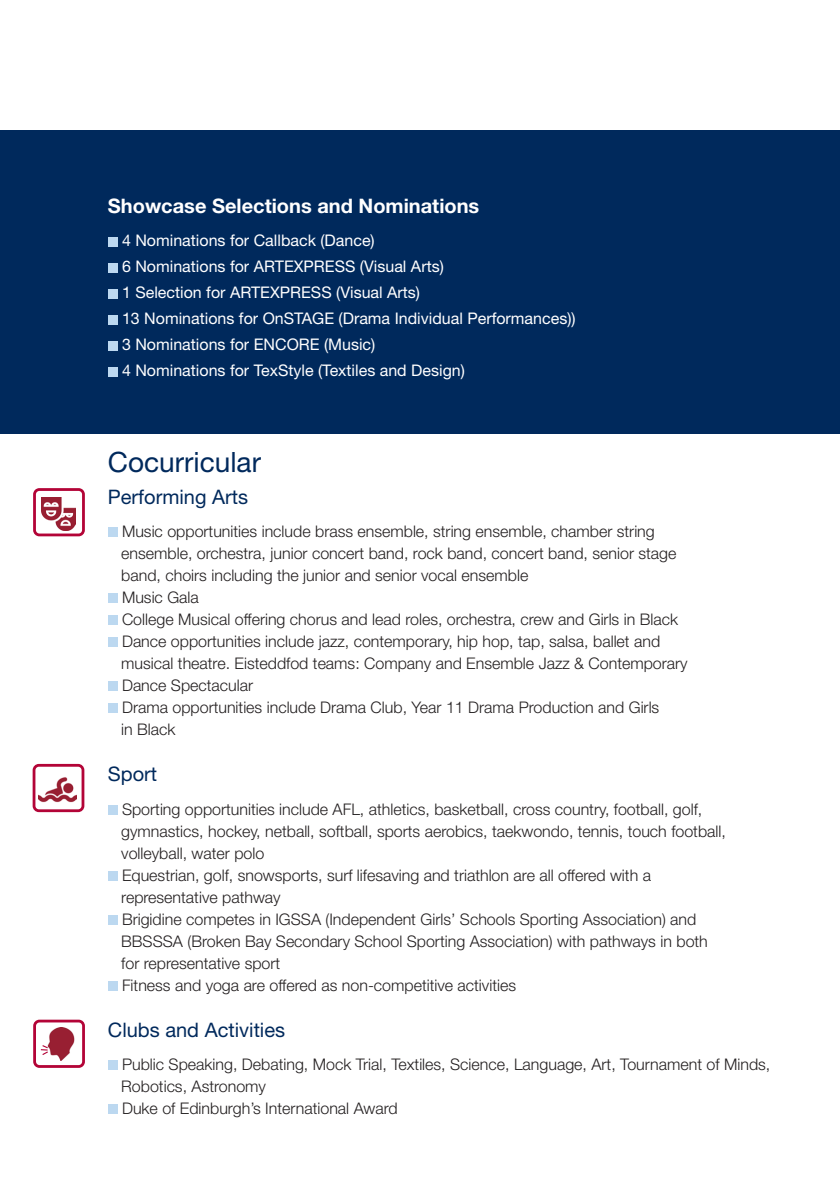
<style>
.page{position:relative;width:840px;height:1191px;background:#fff}
.page>*{position:absolute;margin:0;border:0;box-sizing:border-box;transform-origin:0 0}
.t1{font:28px "Helvetica Neue LT Std";color:#00295c}
.t2{font:20px "Helvetica Neue LT Std";color:#00295c}
.t3{font:700 20px "Helvetica Neue LT Std";color:#fff}
.t4{font:300 16px/22px "Helvetica Neue LT Std";color:#231f20}
.t5{font:16px "Helvetica Neue LT Std";color:#fff}
</style>
<div class="page">
<div style="left:33px;top:1019px;width:52px;height:48px;border:3px solid #b30437;border-radius:5px"></div>
<div style="left:33px;top:764px;width:51px;height:48px;border:3px solid #b30437;border-radius:5px"></div>
<div style="left:33px;top:488px;width:52px;height:48px;border:3px solid #b30437;border-radius:5px"></div>
<div style="left:0;top:131px;width:839px;height:303px;background:#00295c"></div>
<div style="left:108px;top:237px;width:9px;height:9px;background:#bcd8f0"></div>
<div style="left:108px;top:263px;width:9px;height:9px;background:#bcd8f0"></div>
<div style="left:108px;top:289px;width:9px;height:9px;background:#bcd8f0"></div>
<div style="left:108px;top:315px;width:9px;height:9px;background:#bcd8f0"></div>
<div style="left:108px;top:341px;width:9px;height:9px;background:#bcd8f0"></div>
<div style="left:108px;top:367px;width:9px;height:9px;background:#bcd8f0"></div>
<div style="left:108px;top:527px;width:9px;height:10px;background:#bcd8f0"></div>
<div style="left:108px;top:593px;width:9px;height:10px;background:#bcd8f0"></div>
<div style="left:108px;top:615px;width:9px;height:10px;background:#bcd8f0"></div>
<div style="left:108px;top:637px;width:9px;height:10px;background:#bcd8f0"></div>
<div style="left:108px;top:681px;width:9px;height:10px;background:#bcd8f0"></div>
<div style="left:108px;top:703px;width:9px;height:10px;background:#bcd8f0"></div>
<div style="left:108px;top:805px;width:9px;height:9px;background:#bcd8f0"></div>
<div style="left:108px;top:871px;width:9px;height:9px;background:#bcd8f0"></div>
<div style="left:108px;top:915px;width:9px;height:9px;background:#bcd8f0"></div>
<div style="left:108px;top:981px;width:9px;height:9px;background:#bcd8f0"></div>
<div style="left:108px;top:1060px;width:9px;height:10px;background:#bcd8f0"></div>
<div style="left:108px;top:1104px;width:9px;height:10px;background:#bcd8f0"></div>
<img style="left:42px;top:497px;width:33px;height:33px">
<img style="left:39px;top:777px;width:38px;height:26px">
<img style="left:48px;top:1027px;width:27px;height:33px">
<svg style="left:41px;top:1044px;width:8px;height:12px"></svg>
<p class="t3" style="left:108px;top:193px;width:373px">Showcase Selections and Nominations</p>
<p class="t5" style="left:122px;top:231px;width:254px">4 Nominations for Callback (Dance)</p>
<p class="t5" style="left:122px;top:257px;width:323px">6 Nominations for ARTEXPRESS (Visual Arts)</p>
<p class="t5" style="left:122px;top:283px;width:299px">1 Selection for ARTEXPRESS (Visual Arts)</p>
<p class="t5" style="left:122px;top:309px;width:455px">13 Nominations for OnSTAGE (Drama Individual Performances))</p>
<p class="t5" style="left:122px;top:335px;width:255px">3 Nominations for ENCORE (Music)</p>
<p class="t5" style="left:122px;top:361px;width:344px">4 Nominations for TexStyle (Textiles and Design)</p>
<p class="t1" style="left:108px;top:445px;width:154px">Cocurricular</p>
<p class="t2" style="left:108px;top:485px;width:142px">Performing Arts</p>
<p class="t4" style="left:121px;top:520px;width:556px">Music opportunities include brass ensemble, string ensemble, chamber string ensemble, orchestra, junior concert band, rock band, concert band, senior stage band, choirs including the junior and senior vocal ensemble</p>
<p class="t4" style="left:122px;top:586px;width:78px">Music Gala</p>
<p class="t4" style="left:122px;top:608px;width:557px">College Musical offering chorus and lead roles, orchestra, crew and Girls in Black</p>
<p class="t4" style="left:121px;top:630px;width:567px">Dance opportunities include jazz, contemporary, hip hop, tap, salsa, ballet and musical theatre. Eisteddfod teams: Company and Ensemble Jazz &amp; Contemporary</p>
<p class="t4" style="left:122px;top:674px;width:133px">Dance Spectacular</p>
<p class="t4" style="left:121px;top:696px;width:539px">Drama opportunities include Drama Club, Year 11 Drama Production and Girls in Black</p>
<p class="t2" style="left:108px;top:762px;width:51px">Sport</p>
<p class="t4" style="left:121px;top:797px;width:605px">Sporting opportunities include AFL, athletics, basketball, cross country, football, golf, gymnastics, hockey, netball, softball, sports aerobics, taekwondo, tennis, touch football, volleyball, water polo</p>
<p class="t4" style="left:121px;top:863px;width:531px">Equestrian, golf, snowsports, surf lifesaving and triathlon are all offered with a representative pathway</p>
<p class="t4" style="left:121px;top:907px;width:587px">Brigidine competes in IGSSA (Independent Girls’ Schools Sporting Association) and<br>BBSSSA (Broken Bay Secondary School Sporting Association) with pathways in both for representative sport</p>
<p class="t4" style="left:122px;top:973px;width:395px">Fitness and yoga are offered as non-competitive activities</p>
<p class="t2" style="left:108px;top:1017px;width:179px">Clubs and Activities</p>
<p class="t4" style="left:121px;top:1053px;width:650px">Public Speaking, Debating, Mock Trial, Textiles, Science, Language, Art, Tournament of Minds,<br>Robotics, Astronomy</p>
<p class="t4" style="left:122px;top:1097px;width:277px">Duke of Edinburgh’s International Award</p>
</div>
